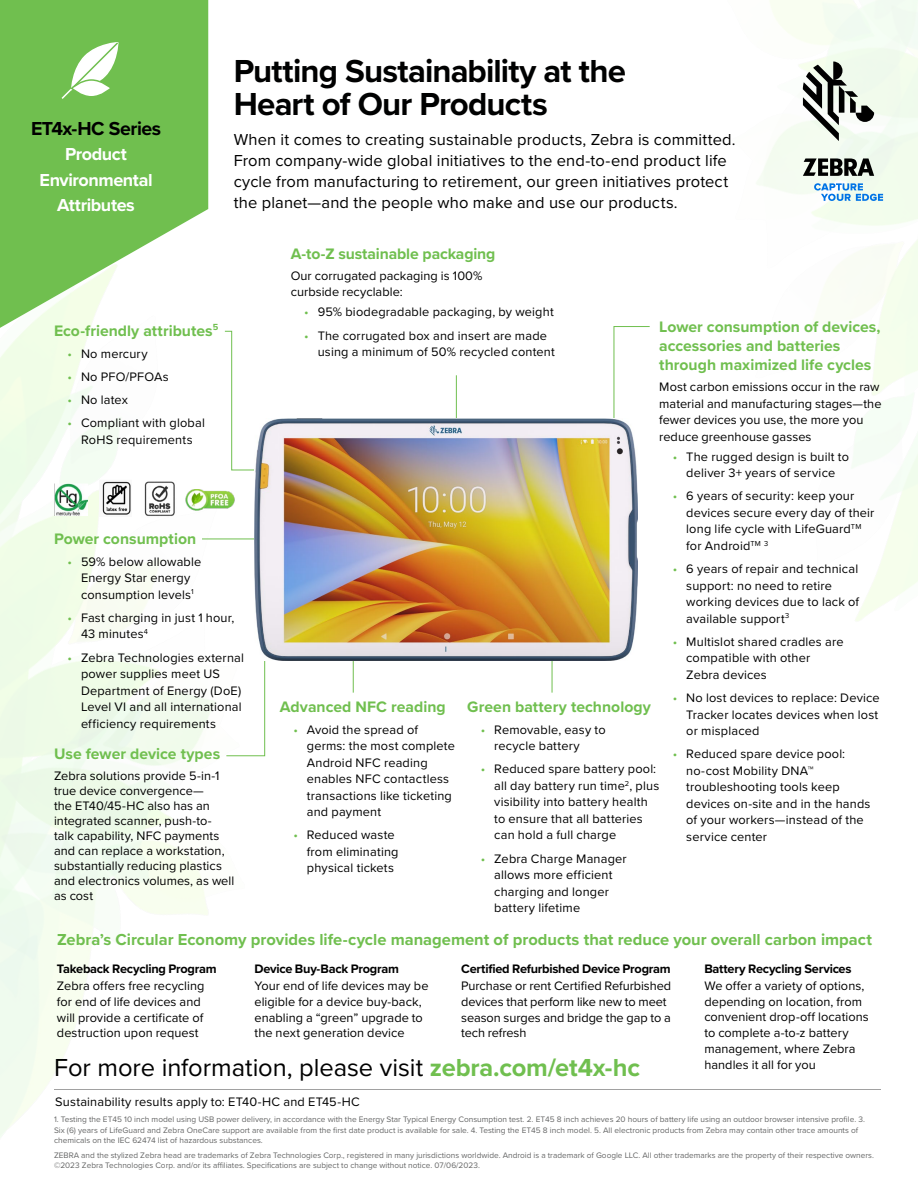
<style>
.page{position:relative;width:918px;height:1188px;background:#fff}
.page>*{position:absolute;margin:0;border:0;box-sizing:border-box;transform-origin:0 0}
.t1{font:700 33px/33px "Proxima Nova";letter-spacing:-.025em;color:#000101}
.t2{font:25.5px "Proxima Nova";color:#000}
.t3{font:700 19.5px "Proxima Nova";letter-spacing:-.025em;color:#000}
.t4{font:700 18px/25.5px "Proxima Nova";letter-spacing:-.025em;color:#fff;text-align:center}
.t5{font:16.5px/21px "Proxima Nova";letter-spacing:.01em;color:#000}
.t6{font:700 16.5px "Proxima Nova";color:#70bf4f}
.t7{font:700 15.75px/18.8px "Proxima Nova";color:#70bf4f}
.t8{font:12.75px/16.5px "Proxima Nova";letter-spacing:.01em;color:#000}
.t9{font:700 12.75px "Proxima Nova";letter-spacing:-.02em;color:#000}
.t10{font:8.25px/10.5px "Proxima Nova";color:#666767}
.s1{color:#70bf4f}
.s2{font-weight:700;color:#70bf4f}
</style>
<div class="page">
<img style="left:0;top:200px;width:255px;height:938px">
<img style="left:595px;top:0;width:323px;height:661px">
<svg style="left:0;top:0;width:208px;height:370px;fill:#70bf4f"></svg>
<svg style="left:224px;top:331px;width:31px;height:140px"></svg>
<hr style="left:456px;top:375px;width:1px;height:68px;background:#70bf4f">
<div style="left:40px;top:1079px;width:852px;height:11px;background:#fff"></div>
<svg style="left:803px;top:62px;width:71px;height:79px"></svg>
<svg style="left:803px;top:158px;width:71px;height:18px"></svg>
<svg style="left:814px;top:183px;width:69px;height:18px"></svg>
<svg style="left:60px;top:41px;width:60px;height:60px"></svg>
<svg style="left:201px;top:538px;width:242px;height:219px"></svg>
<svg style="left:551px;top:660px;width:44px;height:33px"></svg>
<svg style="left:613px;top:326px;width:37px;height:260px"></svg>
<img style="left:255px;top:418px;width:383px;height:242px">
<img style="left:142px;top:480px;width:35px;height:38px">
<img style="left:100px;top:480px;width:31px;height:36px">
<img style="left:183px;top:489px;width:53px;height:29px">
<img style="left:55px;top:484px;width:32px;height:31px">
<h3 class="t3" style="left:31px;top:114px;width:132px">ET4x-HC Series</h3>
<h3 class="t4" style="left:39px;top:141px;width:115px">Product<br>Environmental<br>Attributes</h3>
<h1 class="t1" style="left:234px;top:53px;width:394px">Putting Sustainability at the<br>Heart of Our Products</h1>
<p class="t5" style="left:234px;top:129px;width:503px">When it comes to creating sustainable products, Zebra is committed.<br>From company-wide global initiatives to the end-to-end product life cycle from manufacturing to retirement, our green initiatives protect the planet—and the people who make and use our products.</p>
<p class="t7" style="left:291px;top:244px;width:206px">A-to-Z sustainable packaging</p>
<p class="t8" style="left:291px;top:267px;width:193px">Our corrugated packaging is 100% curbside recyclable:</p>
<p class="t8" style="left:304px;top:303px;width:251px"><span class="s1">•</span> 95% biodegradable packaging, by weight</p>
<p class="t8" style="left:318px;top:327px;width:239px;text-indent:-14px"><span class="s1">•</span> The corrugated box and insert are made using a minimum of 50% recycled content</p>
<p class="t7" style="left:659px;top:317px;width:223px">Lower consumption of devices, accessories and batteries through maximized life cycles</p>
<p class="t8" style="left:659px;top:378px;width:224px">Most carbon emissions occur in the raw material and manufacturing stages—the fewer devices you use, the more you reduce greenhouse gasses</p>
<p class="t8" style="left:673px;top:448px;width:178px;text-align:center"><span class="s1">•</span> The rugged design is built to deliver 3+ years of service</p>
<p class="t8" style="left:686px;top:487px;width:190px;text-indent:-13px"><span class="s1">•</span> 6 years of security: keep your devices secure every day of their long life cycle with LifeGuard<sup>TM </sup>for Android<sup>TM</sup> <sup>3</sup></p>
<p class="t8" style="left:686px;top:560px;width:175px;text-indent:-14px"><span class="s1">•</span> 6 years of repair and technical support: no need to retire working devices due to lack of available support<sup>3</sup></p>
<p class="t8" style="left:686px;top:633px;width:159px;text-indent:-14px"><span class="s1">•</span> Multislot shared cradles are compatible with other<br>Zebra devices</p>
<p class="t8" style="left:686px;top:689px;width:195px;text-align:justify;text-indent:-14px"><span class="s1">•</span> No lost devices to replace: Device Tracker locates devices when lost or misplaced</p>
<p class="t8" style="left:686px;top:745px;width:186px;text-indent:-14px"><span class="s1">•</span> Reduced spare device pool: no-cost Mobility DNA™ troubleshooting tools keep devices on-site and in the hands of your workers—instead of the service center</p>
<p class="t7" style="left:54px;top:321px;width:166px">Eco-friendly attributes<sup>5</sup></p>
<p class="t8" style="left:68px;top:345px;width:82px"><span class="s1">•</span> No mercury</p>
<p class="t8" style="left:68px;top:368px;width:103px"><span class="s1">•</span> No PFO/PFOAs</p>
<p class="t8" style="left:68px;top:391px;width:62px"><span class="s1">•</span> No latex</p>
<p class="t8" style="left:68px;top:414px;width:139px;text-align:center"><span class="s1">•</span> Compliant with global<br>RoHS requirements</p>
<p class="t7" style="left:54px;top:529px;width:144px">Power consumption</p>
<p class="t8" style="left:68px;top:553px;width:135px;text-align:center"><span class="s1">•</span> 59% below allowable<br>Energy Star energy consumption levels<sup>1</sup></p>
<p class="t8" style="left:81px;top:609px;width:155px;text-indent:-14px"><span class="s1">•</span> Fast charging in just 1 hour,<br>43 minutes<sup>4</sup></p>
<p class="t8" style="left:81px;top:649px;width:164px;text-indent:-14px"><span class="s1">•</span> Zebra Technologies external power supplies meet US<br>Department of Energy (DoE)<br>Level VI and all international efficiency requirements</p>
<p class="t7" style="left:280px;top:697px;width:167px">Advanced NFC reading</p>
<p class="t8" style="left:307px;top:721px;width:150px;text-indent:-14px"><span class="s1">•</span> Avoid the spread of germs: the most complete<br>Android NFC reading enables NFC contactless transactions like ticketing and payment</p>
<p class="t8" style="left:307px;top:826px;width:93px;text-indent:-14px"><span class="s1">•</span> Reduced waste from eliminating physical tickets</p>
<p class="t7" style="left:467px;top:697px;width:185px">Green battery technology</p>
<p class="t8" style="left:494px;top:721px;width:113px;text-indent:-14px"><span class="s1">•</span> Removable, easy to recycle battery</p>
<p class="t8" style="left:494px;top:760px;width:167px;text-indent:-14px"><span class="s1">•</span> Reduced spare battery pool: all day battery run time<sup>2</sup>, plus visibility into battery health to ensure that all batteries can hold a full charge</p>
<p class="t8" style="left:494px;top:850px;width:134px;text-indent:-14px"><span class="s1">•</span> Zebra Charge Manager allows more efficient charging and longer battery lifetime</p>
<p class="t7" style="left:54px;top:744px;width:168px">Use fewer device types</p>
<p class="t8" style="left:54px;top:768px;width:182px;line-height:15px">Zebra solutions provide 5-in-1 true device convergence—<br>the ET40/45-HC also has an integrated scanner, push-to&shy;talk capability, NFC payments and can replace a workstation, substantially reducing plastics and electronics volumes, as well as cost</p>
<p class="t6" style="left:57px;top:927px;width:817px">Zebra’s Circular Economy provides life-cycle management of products that reduce your overall carbon impact</p>
<p class="t9" style="left:461px;top:959px;width:211px">Certified Refurbished Device Program</p>
<p class="t8" style="left:461px;top:977px;width:211px;line-height:15.8px">Purchase or rent Certified Refurbished devices that perform like new to meet season surges and bridge the gap to a tech refresh</p>
<p class="t9" style="left:704px;top:959px;width:149px">Battery Recycling Services</p>
<p class="t8" style="left:704px;top:977px;width:166px;line-height:15.8px">We offer a variety of options, depending on location, from convenient drop-off locations to complete a-to-z battery management, where Zebra handles it all for you</p>
<p class="t9" style="left:57px;top:959px;width:161px">Takeback Recycling Program</p>
<p class="t8" style="left:57px;top:977px;width:149px;line-height:15.8px">Zebra offers free recycling for end of life devices and will provide a certificate of destruction upon request</p>
<p class="t9" style="left:254px;top:959px;width:146px">Device Buy-Back Program</p>
<p class="t8" style="left:254px;top:977px;width:176px;line-height:15.8px">Your end of life devices may be eligible for a device buy-back, enabling a “green” upgrade to the next generation device</p>
<h2 class="t2" style="left:54px;top:1048px;width:588px">For more information, please visit <span class="s2">zebra.com/et4x-hc</span></h2>
<p class="t8" style="left:55px;top:1093px;width:306px">Sustainability results apply to: ET40-HC and ET45-HC</p>
<p class="t10" style="left:54px;top:1114px;width:813px">1. Testing the ET45 10 inch model using USB power delivery, in accordance with the Energy Star Typical Energy Consumption test. 2. ET45 8 inch achieves 20 hours of battery life using an outdoor browser intensive profile. 3.<br>Six (6) years of LifeGuard and Zebra OneCare support are available from the first date product is available for sale. 4. Testing the ET45 8 inch model. 5. All electronic products from Zebra may contain other trace amounts of chemicals on the IEC 62474 list of hazardous substances.</p>
<p class="t10" style="left:54px;top:1150px;width:821px">ZEBRA and the stylized Zebra head are trademarks of Zebra Technologies Corp., registered in many jurisdictions worldwide. Android is a trademark of Google LLC. All other trademarks are the property of their respective owners. ©2023 Zebra Technologies Corp. and/or its affiliates. Specifications are subject to change without notice. 07/06/2023.</p>
</div>
